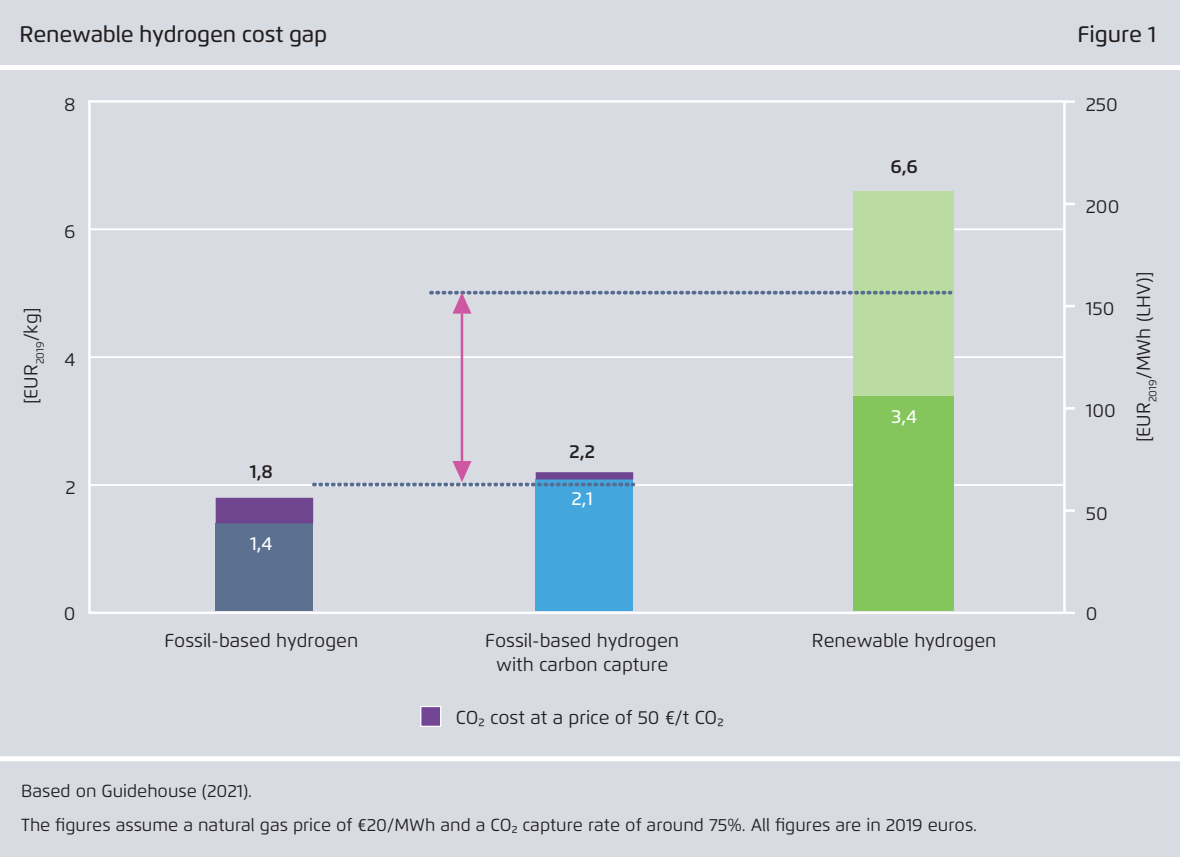
<style>
.page{position:relative;width:1180px;height:858px;background:#fff}
.page>*{position:absolute;margin:0;border:0;box-sizing:border-box;transform-origin:0 0}
.t1{font:500 22.5px "Flexo";letter-spacing:-.01em;color:#231f20}
.t2{font:18.75px/23.8px "Flexo";color:#231f20;text-align:center}
.t3{font:500 18.75px "Flexo";color:#fff}
.t4{font:600 18.75px "Flexo";color:#231f20}
.t5{font:17.5px/34.5px "Flexo";color:#231f20}
</style>
<div class="page">
<div style="left:0;top:0;width:1180px;height:857px;background:#d9dbe3"></div>
<div style="left:0;top:756px;width:1180px;height:5px;background:#fff"></div>
<div style="left:420px;top:706px;width:21px;height:21px;background:#734695;border:1px solid #fff"></div>
<div style="left:0;top:65px;width:1180px;height:5px;background:#fff"></div>
<hr style="left:89px;top:484px;width:975px;height:2px;background:#fff">
<hr style="left:89px;top:356px;width:975px;height:2px;background:#fff">
<hr style="left:89px;top:228px;width:975px;height:2px;background:#fff">
<div style="left:216px;top:523px;width:97px;height:88px;background:#5c718f"></div>
<div style="left:536px;top:480px;width:97px;height:131px;background:#43a7dd"></div>
<div style="left:853px;top:396px;width:100px;height:215px;background:#84c65c"></div>
<div style="left:853px;top:191px;width:100px;height:205px;background:#badba1"></div>
<svg style="left:1065px;top:100px;width:10px;height:3px"></svg>
<svg style="left:1065px;top:203px;width:10px;height:2px"></svg>
<svg style="left:1065px;top:305px;width:10px;height:2px"></svg>
<svg style="left:1065px;top:407px;width:10px;height:3px"></svg>
<svg style="left:1065px;top:509px;width:10px;height:3px"></svg>
<svg style="left:1065px;top:612px;width:10px;height:2px"></svg>
<svg style="left:431px;top:291px;width:519px;height:23px"></svg>
<svg style="left:216px;top:461px;width:417px;height:62px"></svg>
<hr style="left:461px;top:314px;width:2px;height:149px;background:#cf56a0">
<p class="t1" style="left:19px;top:20px;width:309px">Renewable hydrogen cost gap</p>
<p class="t1" style="left:1077px;top:20px;width:80px">Figure 1</p>
<p class="t2" style="left:64px;top:92px;width:13px">8</p>
<p class="t2" style="left:64px;top:220px;width:13px">6</p>
<p class="t2" style="left:19px;top:404px;width:98px;rotate:-90deg">[EUR<sub>2019</sub>/kg]</p>
<p class="t2" style="left:64px;top:348px;width:13px">4</p>
<p class="t2" style="left:65px;top:476px;width:12px">2</p>
<p class="t2" style="left:64px;top:601px;width:13px">0</p>
<p class="t4" style="left:250px;top:460px;width:25px">1,8</p>
<p class="t3" style="left:250px;top:532px;width:24px">1,4</p>
<p class="t2" style="left:164px;top:629px;width:195px">Fossil-based hydrogen</p>
<p class="t4" style="left:890px;top:155px;width:29px">6,6</p>
<p class="t4" style="left:569px;top:440px;width:28px">2,2</p>
<p class="t3" style="left:571px;top:487px;width:23px">2,1</p>
<p class="t2" style="left:485px;top:629px;width:195px">Fossil-based hydrogen with carbon capture</p>
<p class="t2" style="left:456px;top:705px;width:269px">CO₂ cost at a price of 50 €/t CO₂</p>
<p class="t3" style="left:891px;top:405px;width:27px">3,4</p>
<p class="t2" style="left:812px;top:629px;width:186px">Renewable hydrogen</p>
<p class="t5" style="left:21px;top:773px;width:957px">Based on Guidehouse (2021).<br>The figures assume a natural gas price of €20/MWh and a CO₂ capture rate of around 75%. All figures are in 2019 euros.</p>
<p class="t2" style="left:1086px;top:92px;width:34px">250</p>
<p class="t2" style="left:1086px;top:194px;width:35px">200</p>
<p class="t2" style="left:1086px;top:297px;width:30px">150</p>
<p class="t2" style="left:1086px;top:399px;width:31px">100</p>
<p class="t2" style="left:1132px;top:442px;width:172px;rotate:-90deg">[EUR<sub>2019</sub>/MWh (LHV)]</p>
<p class="t2" style="left:1086px;top:501px;width:23px">50</p>
<p class="t2" style="left:1086px;top:601px;width:13px">0</p>
</div>
